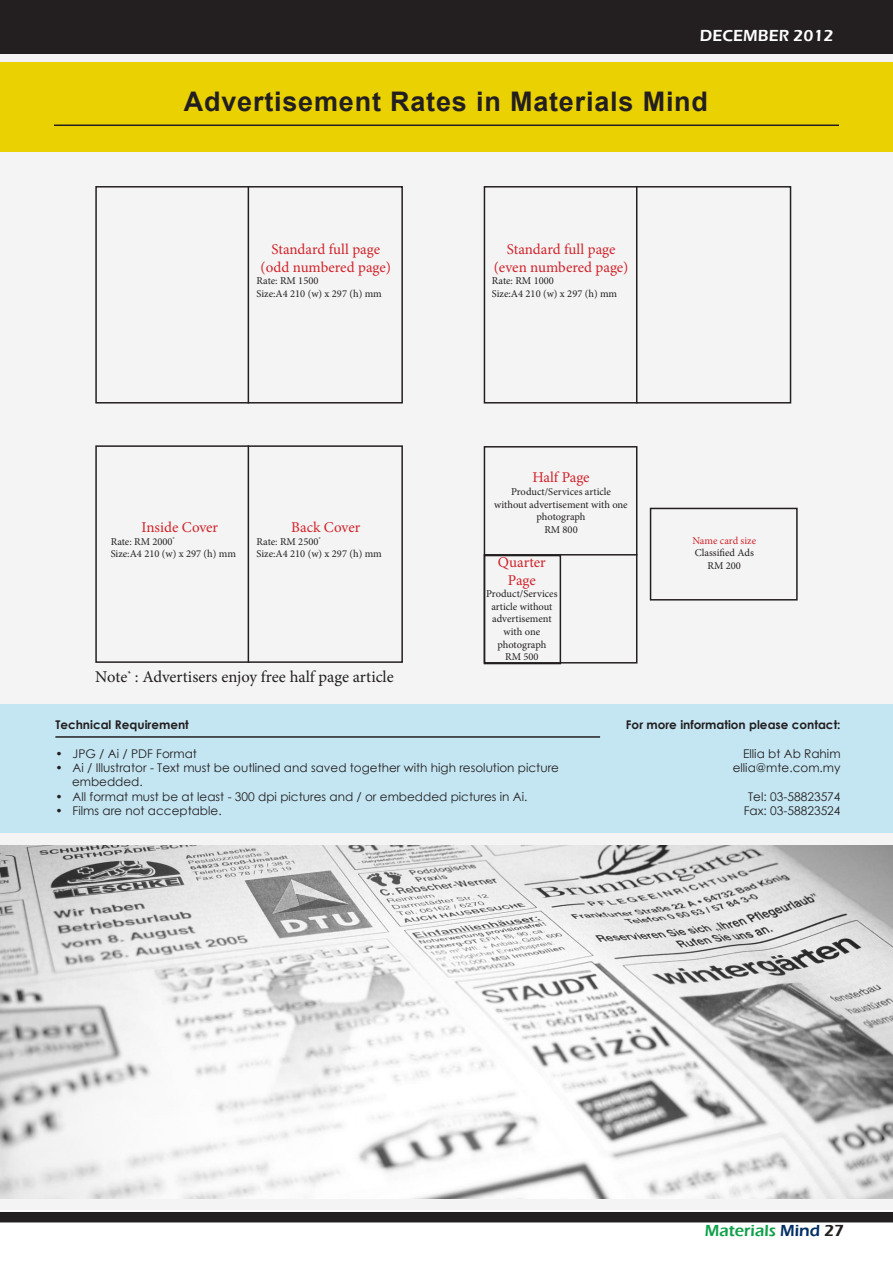
<style>
.page{position:relative;width:893px;height:1263px;background:#fff}
.page>*{position:absolute;margin:0;border:0;box-sizing:border-box;transform-origin:0 0}
.t1{font:700 27px "Arial";letter-spacing:.03em;color:#231f20}
.t2{font:16.5px "Minion Pro";color:#231f20}
.t3{font:600 16.5px "Eras ITC";color:#0fa14a}
.t4{font:600 16.5px "Eras ITC";color:#fff}
.t5{font:15px/18px "Minion Pro";color:#d1232a;text-align:center}
.t6{font:12px/14.4px "Century Gothic";color:#231f20}
.t7{font:700 12px "Century Gothic";color:#231f20}
.t8{font:10.5px/12.6px "Minion Pro";color:#231f20}
.t9{font:10.5px "Minion Pro";letter-spacing:-.005em;color:#d1232a}
.s1{color:#002f64}
.s2{color:#231f20}
</style>
<div class="page">
<div style="left:0;top:0;width:893px;height:54px;background:#231f20"></div>
<div style="left:0;top:1212px;width:893px;height:10px;background:#231f20"></div>
<div style="left:0;top:53px;width:893px;height:1157px;background:#f4f4f4"></div>
<div style="left:0;top:62px;width:893px;height:89px;background:#ead202"></div>
<hr style="left:54px;top:125px;width:785px;height:1px;background:#231f20">
<div style="left:95px;top:186px;width:308px;height:217px;border:2px solid #231f20"></div>
<hr style="left:248px;top:186px;width:1px;height:217px;background:#231f20">
<div style="left:650px;top:508px;width:148px;height:92px;border:2px solid #231f20"></div>
<div style="left:95px;top:445px;width:308px;height:218px;border:2px solid #231f20"></div>
<hr style="left:248px;top:445px;width:1px;height:218px;background:#231f20">
<div style="left:484px;top:186px;width:307px;height:217px;border:2px solid #231f20"></div>
<hr style="left:636px;top:186px;width:1px;height:217px;background:#231f20">
<div style="left:484px;top:446px;width:153px;height:217px;border:2px solid #231f20"></div>
<hr style="left:484px;top:554px;width:153px;height:1px;background:#231f20">
<div style="left:484px;top:555px;width:77px;height:109px;border:2px solid #231f20"></div>
<div style="left:0;top:705px;width:893px;height:128px;background:#c4e6f3"></div>
<hr style="left:55px;top:736px;width:545px;height:2px;background:#231f20">
<img style="left:0;top:845px;width:893px;height:353px">
<h2 class="t4" style="left:700px;top:26px;width:135px">DECEMBER 2012</h2>
<h1 class="t1" style="left:184px;top:83px;width:526px">Advertisement Rates in Materials Mind</h1>
<h3 class="t5" style="left:261px;top:240px;width:132px">Standard full page (odd numbered page)</h3>
<p class="t8" style="left:257px;top:275px;width:127px">Rate: RM 1500<br>Size:A4 210 (w) x 297 (h) mm</p>
<h3 class="t5" style="left:142px;top:518px;width:78px">Inside Cover</h3>
<p class="t8" style="left:111px;top:535px;width:127px">Rate: RM 2000<sup>*<br></sup>Size:A4 210 (w) x 297 (h) mm</p>
<h3 class="t5" style="left:291px;top:518px;width:71px">Back Cover</h3>
<p class="t8" style="left:257px;top:535px;width:127px">Rate: RM 2500<sup>*<br></sup>Size:A4 210 (w) x 297 (h) mm</p>
<h3 class="t5" style="left:494px;top:240px;width:136px">Standard full page (even numbered page)</h3>
<p class="t8" style="left:492px;top:275px;width:127px">Rate: RM 1000<br>Size:A4 210 (w) x 297 (h) mm</p>
<h3 class="t5" style="left:532px;top:469px;width:59px">Half Page</h3>
<p class="t8" style="left:494px;top:485px;width:135px;text-align:center">Product/Services article without advertisement with one photograph<br>RM 800</p>
<h3 class="t5" style="left:498px;top:553px;width:49px">Quarter<br>Page</h3>
<p class="t8" style="left:486px;top:588px;width:73px;text-align:center">Product/Services article without advertisement with one photograph<br>RM 500</p>
<p class="t9" style="left:692px;top:533px;width:65px">Name card size</p>
<p class="t8" style="left:695px;top:547px;width:61px;text-align:center">Classified Ads<br>RM 200</p>
<h2 class="t2" style="left:95px;top:666px;width:300px">Note<sup>*</sup> : Advertisers enjoy free half page article</h2>
<p class="t7" style="left:55px;top:715px;width:135px">Technical Requirement</p>
<p class="t6" style="left:55px;top:746px;width:143px">• JPG / Ai / PDF Format</p>
<p class="t6" style="left:72px;top:760px;width:489px;text-indent:-17px">• Ai / Illustrator - Text must be outlined and saved together with high resolution picture embedded.</p>
<p class="t6" style="left:55px;top:789px;width:474px">• All format must be at least - 300 dpi pictures and / or embedded pictures in Ai.</p>
<p class="t6" style="left:55px;top:803px;width:168px">• Films are not acceptable.</p>
<p class="t7" style="left:626px;top:715px;width:216px">For more information please contact:</p>
<p class="t6" style="left:733px;top:746px;width:109px;text-align:right">Ellia bt Ab Rahim ellia@mte.com.my</p>
<p class="t6" style="left:744px;top:789px;width:98px;text-align:center">Tel: 03-58823574<br>Fax: 03-58823524</p>
<h2 class="t3" style="left:705px;top:1221px;width:141px">Materials <span class="s1">Mind</span> <span class="s2">27</span></h2>
</div>
